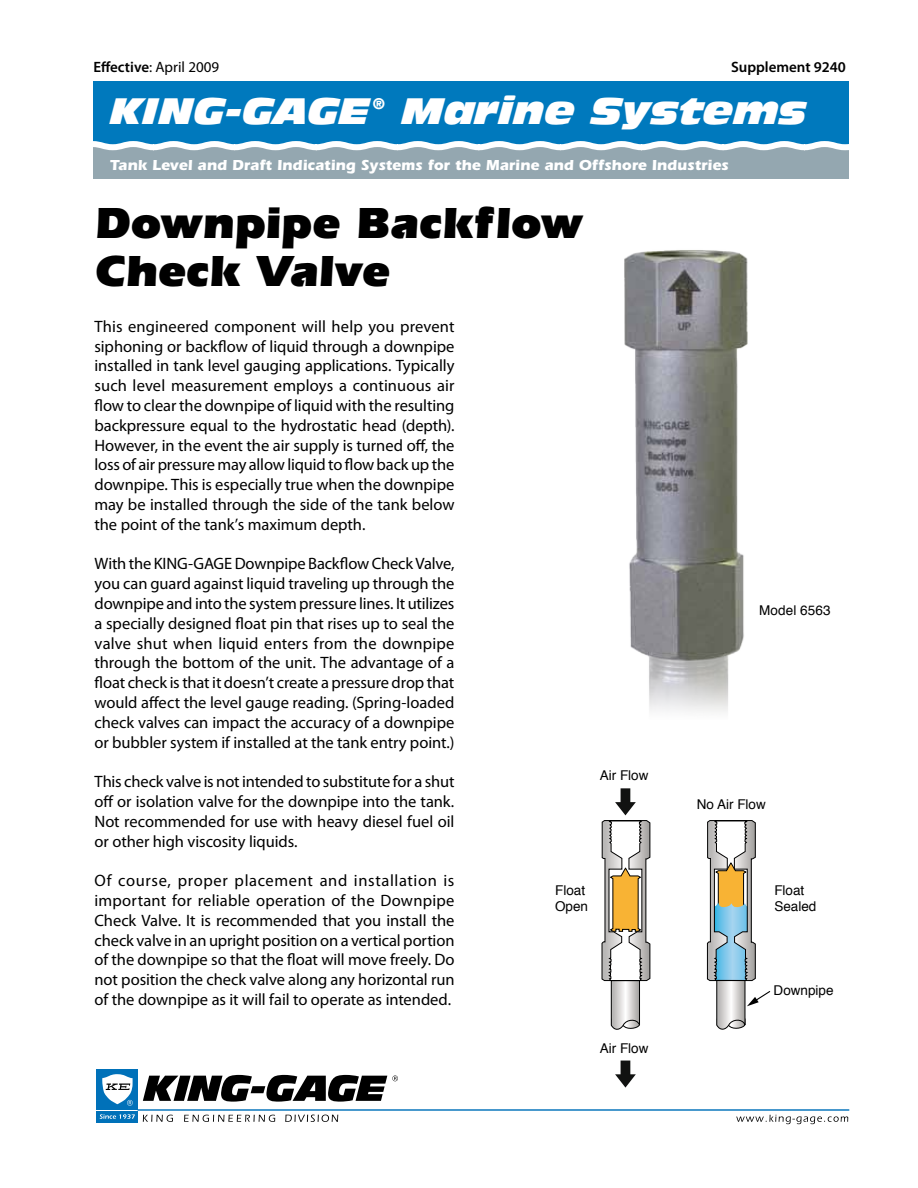
<style>
.page{position:relative;width:918px;height:1188px;background:#fff}
.page>*{position:absolute;margin:0;border:0;box-sizing:border-box;transform-origin:0 0}
.t1{font:900 45px/48px "Itc Eras";letter-spacing:-.005em;color:#000}
.t2{font:italic 36px "Antique Olive Nord";color:#fff}
.t3{font:16.5px/19.8px "Myriad Pro";letter-spacing:-.005em;color:#000;text-align:justify}
.t4{font:700 15px "Itc Eras";color:#fff}
.t5{font:15px "Myriad Pro";color:#000}
.t6{font:600 15px "Myriad Pro";color:#000}
.t7{font:italic 15px "Antique Olive Nord";color:#fff}
.t8{font:13.5px/16.2px "Helvetica";color:#000}
.s1{font-weight:600}
.s2{font-style:inherit}
</style>
<div class="page">
<hr style="left:138px;top:1109px;width:711px;height:2px;background:#0071b9">
<svg style="left:143px;top:1115px;width:30px;height:7px"></svg>
<svg style="left:184px;top:1115px;width:91px;height:7px"></svg>
<svg style="left:736px;top:1115px;width:112px;height:9px"></svg>
<div style="left:96px;top:1069px;width:42px;height:40px;background:#0071b9"></div>
<div style="left:96px;top:1111px;width:42px;height:12px;background:#0071b9"></div>
<svg style="left:102px;top:1074px;width:31px;height:32px"></svg>
<svg style="left:100px;top:1114px;width:35px;height:5px"></svg>
<svg style="left:143px;top:1075px;width:255px;height:27px"></svg>
<svg style="left:285px;top:1115px;width:53px;height:7px"></svg>
<div style="left:93px;top:81px;width:756px;height:65px;background:#0079bd"></div>
<div style="left:93px;top:146px;width:756px;height:33px;background:#94a7b0"></div>
<svg style="left:93px;top:141px;width:756px;height:10px"></svg>
<img style="left:624px;top:250px;width:124px;height:462px">
<svg style="left:707px;top:820px;width:64px;height:210px"></svg>
<svg style="left:615px;top:1061px;width:21px;height:27px"></svg>
<svg style="left:601px;top:788px;width:50px;height:242px"></svg>
<p class="t5" style="left:93px;top:57px;width:127px"><span class="s1">Effective</span>: April 2009</p>
<p class="t6" style="left:731px;top:57px;width:116px">Supplement 9240</p>
<h2 class="t2" style="left:110px;top:88px;width:698px">KING-GAGE Marine Systems</h2>
<p class="t4" style="left:110px;top:156px;width:620px">Tank Level and Draft Indicating Systems for the Marine and Offshore Industries</p>
<p class="t7" style="left:373px;top:94px;width:14px">®</p>
<h1 class="t1" style="left:94px;top:199px;width:490px"><span class="s2">D</span>ownpipe Backflow<br>Check Valve</h1>
<p class="t3" style="left:94px;top:316px;width:362px">This engineered component will help you prevent siphoning or backflow of liquid through a downpipe installed in tank level gauging applications. Typically such level measurement employs a continuous air flow to clear the downpipe of liquid with the resulting backpressure equal to the hydrostatic head (depth).<br>However, in the event the air supply is turned off, the loss of air pressure may allow liquid to flow back up the downpipe. This is especially true when the downpipe may be installed through the side of the tank below the point of the tank’s maximum depth.</p>
<p class="t3" style="left:94px;top:554px;width:362px">With the KING-GAGE Downpipe Backflow Check Valve, you can guard against liquid traveling up through the downpipe and into the system pressure lines. It utilizes a specially designed float pin that rises up to seal the valve shut when liquid enters from the downpipe through the bottom of the unit. The advantage of a float check is that it doesn’t create a pressure drop that would affect the level gauge reading. (Spring-loaded check valves can impact the accuracy of a downpipe or bubbler system if installed at the tank entry point.)</p>
<p class="t3" style="left:94px;top:772px;width:362px">This check valve is not intended to substitute for a shut off or isolation valve for the downpipe into the tank.<br>Not recommended for use with heavy diesel fuel oil or other high viscosity liquids.</p>
<p class="t3" style="left:94px;top:871px;width:362px">Of course, proper placement and installation is important for reliable operation of the Downpipe Check Valve. It is recommended that you install the check valve in an upright position on a vertical portion of the downpipe so that the float will move freely. Do not position the check valve along any horizontal run of the downpipe as it will fail to operate as intended.</p>
<p class="t8" style="left:600px;top:768px;width:50px">Air Flow</p>
<p class="t8" style="left:555px;top:882px;width:35px">Float<br>Open</p>
<p class="t8" style="left:600px;top:1040px;width:50px">Air Flow</p>
<p class="t8" style="left:759px;top:602px;width:73px">Model 6563</p>
<p class="t8" style="left:697px;top:797px;width:71px">No Air Flow</p>
<p class="t8" style="left:774px;top:882px;width:44px">Float<br>Sealed</p>
<p class="t8" style="left:774px;top:983px;width:62px">Downpipe</p>
</div>
